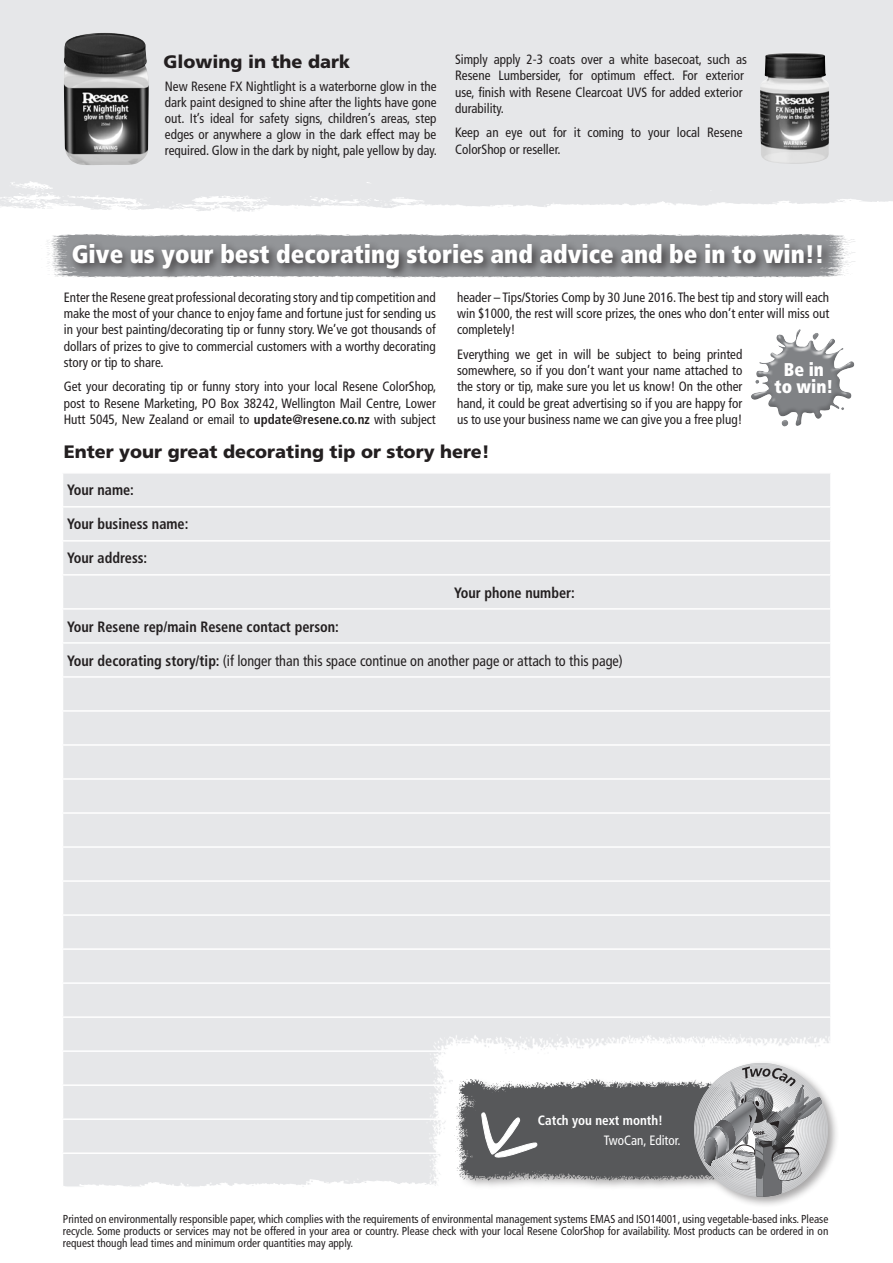
<style>
.page{position:relative;width:893px;height:1263px;background:#fff}
.page>*{position:absolute;margin:0;border:0;box-sizing:border-box;transform-origin:0 0}
.t1{font:900 condensed 25.35px "Frutiger";color:#fff}
.Body_copy{font:900 condensed 18.45px/16.5px "Frutiger";color:#fff;text-align:center;scale:.95 1}
.Subhead_1{font:900 18px "Frutiger";color:#231f20}
.t2{font:700 condensed 15px "Frutiger";color:#231f20;scale:.95 1}
.t3{font:condensed 15px "Frutiger";color:#231f20;scale:.95 1}
.Body_1_Smaller{font:condensed 13.5px/16.2px "Frutiger";color:#231f20;text-align:justify}
.t4{font:700 condensed 13.5px "Frutiger";color:#fff}
.t5{font:condensed 13.5px "Frutiger";color:#fff}
.t6{font:condensed 11.55px/12px "Frutiger";color:#231f20;text-align:justify}
.s1{font-weight:700}
</style>
<div class="page">
<div style="left:0;top:0;width:893px;height:180px;background:#e6e7e9"></div>
<img style="left:0;top:180px;width:893px;height:32px">
<div style="left:63px;top:474px;width:767px;height:693px;background:#e6e7e9"></div>
<hr style="left:62px;top:506px;width:770px;height:2px;background:#fff">
<hr style="left:62px;top:540px;width:770px;height:2px;background:#fff">
<hr style="left:62px;top:574px;width:770px;height:2px;background:#fff">
<hr style="left:62px;top:608px;width:770px;height:2px;background:#fff">
<hr style="left:62px;top:642px;width:770px;height:2px;background:#fff">
<hr style="left:62px;top:676px;width:770px;height:2px;background:#fff">
<hr style="left:62px;top:710px;width:770px;height:2px;background:#fff">
<hr style="left:62px;top:744px;width:770px;height:2px;background:#fff">
<hr style="left:62px;top:778px;width:770px;height:2px;background:#fff">
<hr style="left:62px;top:812px;width:770px;height:2px;background:#fff">
<hr style="left:62px;top:846px;width:770px;height:2px;background:#fff">
<hr style="left:62px;top:880px;width:770px;height:2px;background:#fff">
<hr style="left:62px;top:914px;width:770px;height:2px;background:#fff">
<hr style="left:62px;top:948px;width:770px;height:2px;background:#fff">
<hr style="left:62px;top:982px;width:770px;height:2px;background:#fff">
<hr style="left:62px;top:1016px;width:770px;height:2px;background:#fff">
<hr style="left:62px;top:1050px;width:770px;height:2px;background:#fff">
<hr style="left:62px;top:1084px;width:770px;height:2px;background:#fff">
<hr style="left:62px;top:1118px;width:770px;height:2px;background:#fff">
<hr style="left:62px;top:1152px;width:770px;height:2px;background:#fff">
<img style="left:63px;top:1167px;width:332px;height:20px">
<img style="left:46px;top:234px;width:809px;height:43px">
<div style="left:69px;top:241px;width:765px;height:40px;background:#231f20;opacity:.75"></div>
<svg style="left:751px;top:329px;width:104px;height:98px"></svg>
<div style="left:454px;top:1059px;width:386px;height:150px;background:#231f20;opacity:.4"></div>
<img style="left:395px;top:1021px;width:445px;height:175px">
<svg style="left:694px;top:1063px;width:134px;height:134px;background:#b2b3b5"></svg>
<svg style="left:480px;top:1111px;width:59px;height:47px"></svg>
<img style="left:64px;top:33px;width:85px;height:132px">
<img style="left:760px;top:53px;width:69px;height:111px">
<p class="Subhead_1" style="left:163px;top:51px;width:188px">Glowing in the dark</p>
<p class="Body_1_Smaller" style="left:165px;top:78px;width:273px">New Resene FX Nightlight is a waterborne glow in the dark paint designed to shine after the lights have gone out. It’s ideal for safety signs, children’s areas, step edges or anywhere a glow in the dark effect may be required. Glow in the dark by night, pale yellow by day.</p>
<p class="Body_1_Smaller" style="left:455px;top:51px;width:293px;text-align:left">Simply apply 2-3 coats over a white basecoat, such as Resene Lumbersider, for optimum effect. For exterior use, finish with Resene Clearcoat UVS for added exterior durability.</p>
<p class="Body_1_Smaller" style="left:455px;top:125px;width:289px">Keep an eye out for it coming to your local Resene<br>ColorShop or reseller.</p>
<p class="t1" style="left:72px;top:239px;width:754px">Give us your best decorating stories and advice and be in to win!!</p>
<p class="Body_1_Smaller" style="left:64px;top:289px;width:374px">Enter the Resene great professional decorating story and tip competition and make the most of your chance to enjoy fame and fortune just for sending us in your best painting/decorating tip or funny story. We’ve got thousands of dollars of prizes to give to commercial customers with a worthy decorating story or tip to share.</p>
<p class="Body_1_Smaller" style="left:64px;top:379px;width:374px">Get your decorating tip or funny story into your local Resene ColorShop, post to Resene Marketing, PO Box 38242, Wellington Mail Centre, Lower Hutt 5045, New Zealand or email to <span class="s1">update@resene.co.nz</span> with subject</p>
<p class="Body_1_Smaller" style="left:457px;top:289px;width:374px">header – Tips/Stories Comp by 30 June 2016. The best tip and story will each win $1000, the rest will score prizes, the ones who don’t enter will miss out completely!</p>
<p class="Body_1_Smaller" style="left:457px;top:346px;width:287px">Everything we get in will be subject to being printed somewhere, so if you don’t want your name attached to the story or tip, make sure you let us know! On the other hand, it could be great advertising so if you are happy for us to use your business name we can give you a free plug!</p>
<p class="Body_copy" style="left:774px;top:361px;width:63px">Be in to win!</p>
<p class="Subhead_1" style="left:64px;top:441px;width:428px">Enter your great decorating tip or story here!</p>
<p class="t2" style="left:67px;top:481px;width:72px">Your name:</p>
<p class="t2" style="left:67px;top:515px;width:129px">Your business name:</p>
<p class="t2" style="left:67px;top:549px;width:86px">Your address:</p>
<p class="t2" style="left:454px;top:583px;width:129px">Your phone number:</p>
<p class="t2" style="left:67px;top:617px;width:287px">Your Resene rep/main Resene contact person:</p>
<p class="t3" style="left:67px;top:652px;width:586px"><span class="s1">Your decorating story/tip:</span> (if longer than this space continue on another page or attach to this page)</p>
<p class="t4" style="left:538px;top:1112px;width:127px">Catch you next month!</p>
<p class="t5" style="left:604px;top:1132px;width:78px">TwoCan, Editor.</p>
<p class="t6" style="left:63px;top:1213px;width:767px">Printed on environmentally responsible paper, which complies with the requirements of environmental management systems EMAS and ISO14001, using vegetable-based inks. Please recycle. Some products or services may not be offered in your area or country. Please check with your local Resene ColorShop for availability. Most products can be ordered in on request though lead times and minimum order quantities may apply.</p>
</div>
